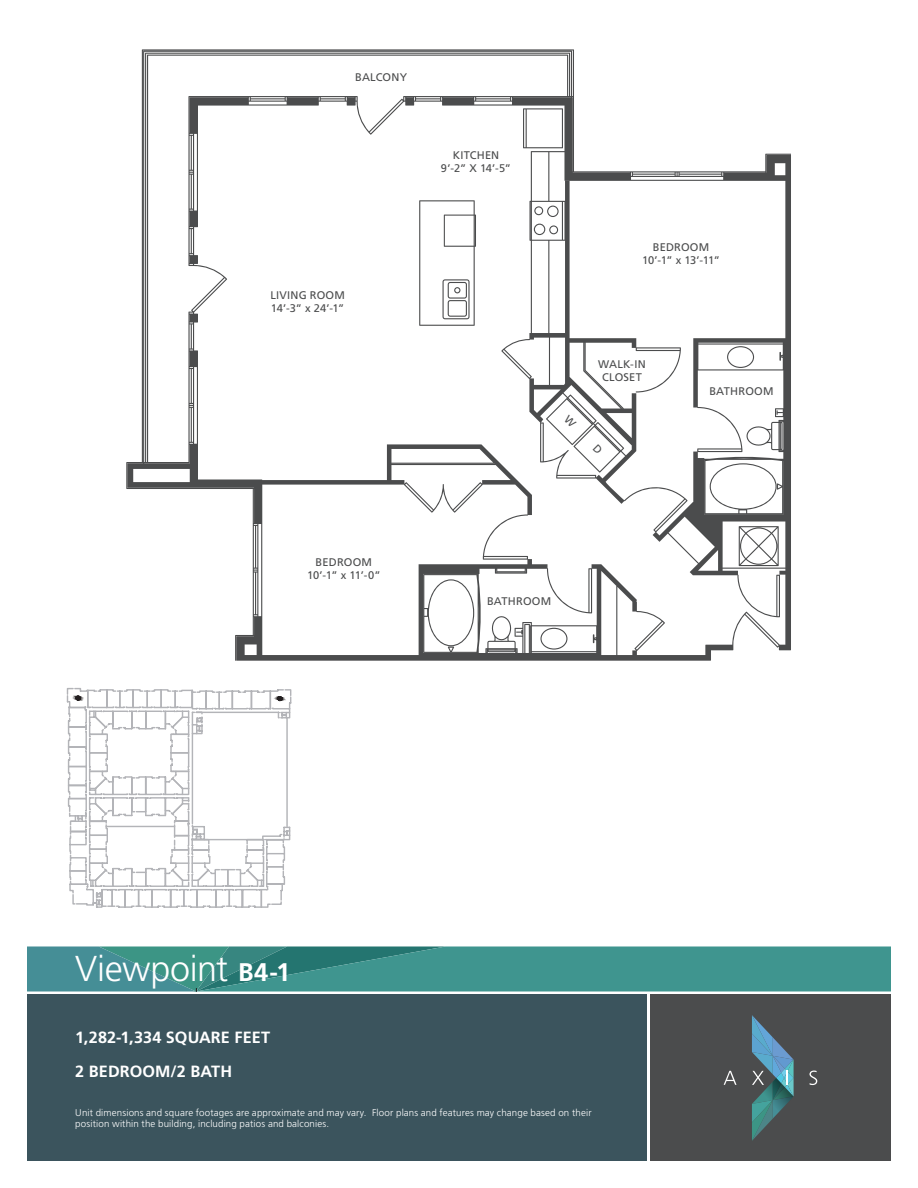
<style>
.page{position:relative;width:918px;height:1188px;background:#fff}
.page>*{position:absolute;margin:0;border:0;box-sizing:border-box;transform-origin:0 0}
.t1{font:300 36px "Frutiger LT Std";letter-spacing:-.01em;color:#fff}
.t2{font:700 16.2px/34.7px "Frutiger LT Std";letter-spacing:.005em;color:#fff}
.t3{font:11.1px/13.4px "Frutiger LT Std";letter-spacing:.015em;color:#4b4c4d;text-align:center}
.t4{font:300 9.75px/11.7px "Frutiger LT Std";letter-spacing:.015em;color:#fff}
.s1{font-weight:700;font-size:25.5px}
</style>
<div class="page">
<svg style="left:27px;top:946px;width:864px;height:46px;background:#41938e"></svg>
<div style="left:27px;top:995px;width:619px;height:166px;background:#3b545d"></div>
<div style="left:650px;top:995px;width:241px;height:166px;background:#4b4c4d"></div>
<svg style="left:724px;top:1071px;width:13px;height:14px"></svg>
<svg style="left:752px;top:1015px;width:42px;height:126px"></svg>
<svg style="left:809px;top:1071px;width:8px;height:14px"></svg>
<svg style="left:126px;top:49px;width:665px;height:612px"></svg>
<svg style="left:67px;top:688px;width:219px;height:220px"></svg>
<svg style="left:88px;top:710px;width:102px;height:118px"></svg>
<svg style="left:75px;top:695px;width:6px;height:6px"></svg>
<svg style="left:277px;top:696px;width:6px;height:5px"></svg>
<hr style="left:286px;top:718px;width:2px;height:108px;background:#b3b4b8">
<svg style="left:563px;top:414px;width:14px;height:14px"></svg>
<svg style="left:593px;top:445px;width:10px;height:10px"></svg>
<p class="t3" style="left:355px;top:70px;width:53px">BALCONY</p>
<p class="t3" style="left:441px;top:148px;width:72px">KITCHEN<br>9’-2” X 14’-5”</p>
<p class="t3" style="left:270px;top:288px;width:76px;text-align:left">LIVING ROOM<br>14’-3” x 24’-1”</p>
<p class="t3" style="left:642px;top:240px;width:79px">BEDROOM<br>10’-1” x 13’-11”</p>
<p class="t3" style="left:598px;top:358px;width:49px">WALK-IN<br>CLOSET</p>
<p class="t3" style="left:709px;top:384px;width:66px">BATHROOM</p>
<p class="t3" style="left:307px;top:556px;width:75px">BEDROOM<br>10’-1” x 11’-0”</p>
<p class="t3" style="left:487px;top:595px;width:66px">BATHROOM</p>
<h1 class="t1" style="left:75px;top:948px;width:216px">Viewpoint <span class="s1">B4-1</span></h1>
<h2 class="t2" style="left:75px;top:1020px;width:196px">1,282-1,334 SQUARE FEET<br>2 BEDROOM/2 BATH</h2>
<p class="t4" style="left:75px;top:1107px;width:518px">Unit dimensions and square footages are approximate and may vary. Floor plans and features may change based on their position within the building, including patios and balconies.</p>
</div>
